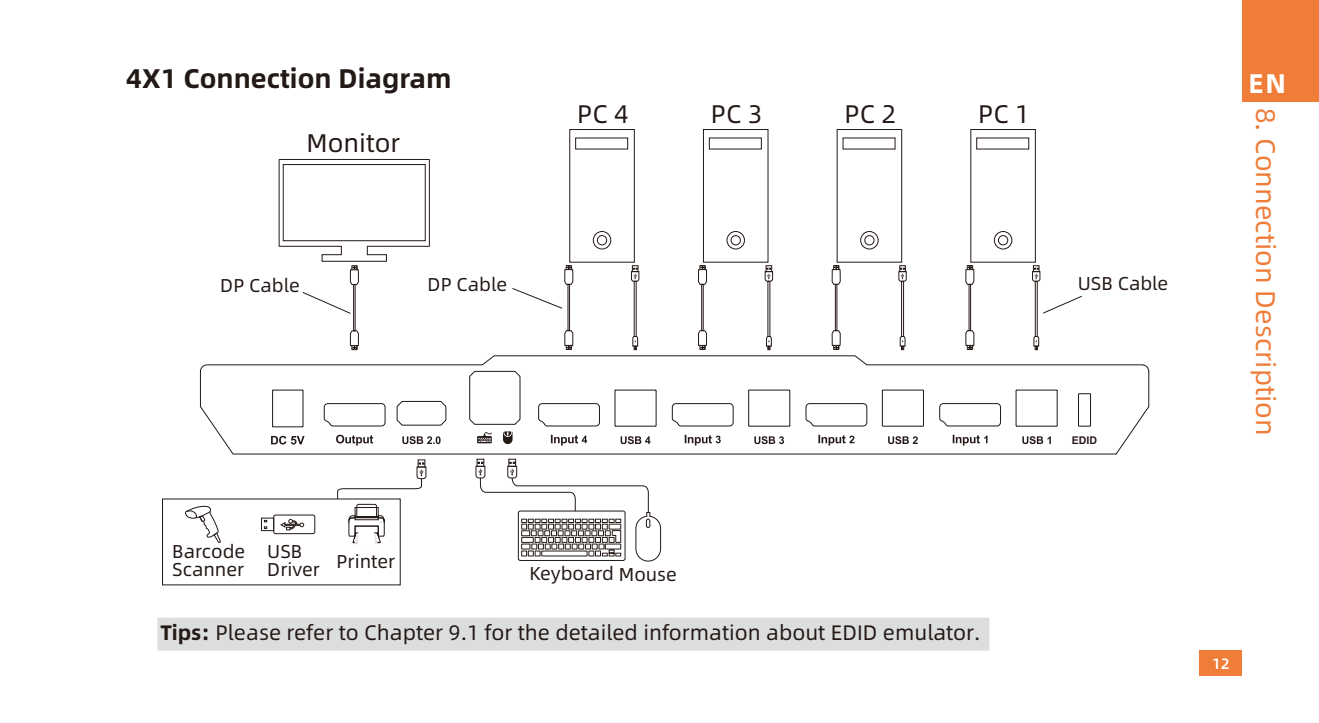
<style>
.page{position:relative;width:1319px;height:723px;background:#fff}
.page>*{position:absolute;margin:0;border:0;box-sizing:border-box;transform-origin:0 0}
.t1{font:27px "Alibaba Pu Hui Ti";color:#ef7c38}
.t2{font:700 27px "Alibaba Pu Hui Ti";color:#231916}
.t3{font:700 27px "Alibaba Pu Hui Ti";color:#fff}
.t4{font:25.5px "Alibaba Pu Hui Ti";color:#231916}
.t5{font:21px "Alibaba Pu Hui Ti";color:#231916}
.t6{font:18.6px/18px "Alibaba Pu Hui Ti";color:#231916}
.t7{font:500 15px "Alibaba Pu Hui Ti";color:#fff}
.t8{font:700 10.5px "Arial";color:#231916}
.s1{font-weight:700}
</style>
<div class="page">
<svg style="left:200px;top:355px;width:949px;height:100px"></svg>
<svg style="left:952px;top:435px;width:35px;height:10px"></svg>
<svg style="left:1022px;top:436px;width:28px;height:8px"></svg>
<svg style="left:402px;top:436px;width:38px;height:8px"></svg>
<svg style="left:336px;top:435px;width:37px;height:11px"></svg>
<svg style="left:477px;top:432px;width:15px;height:11px"></svg>
<svg style="left:503px;top:431px;width:9px;height:13px"></svg>
<svg style="left:818px;top:435px;width:36px;height:10px"></svg>
<svg style="left:684px;top:435px;width:36px;height:10px"></svg>
<svg style="left:754px;top:436px;width:30px;height:8px"></svg>
<svg style="left:551px;top:435px;width:36px;height:10px"></svg>
<svg style="left:620px;top:436px;width:30px;height:8px"></svg>
<svg style="left:888px;top:436px;width:29px;height:8px"></svg>
<svg style="left:271px;top:436px;width:33px;height:8px"></svg>
<svg style="left:323px;top:403px;width:62px;height:24px"></svg>
<svg style="left:468px;top:370px;width:53px;height:55px"></svg>
<hr style="left:272px;top:390px;width:1px;height:37px;background:#231916">
<hr style="left:272px;top:389px;width:31px;height:2px;background:#231916">
<hr style="left:272px;top:426px;width:31px;height:1px;background:#231916">
<hr style="left:302px;top:390px;width:1px;height:37px;background:#231916">
<svg style="left:396px;top:400px;width:51px;height:26px"></svg>
<hr style="left:655px;top:390px;width:1px;height:36px;background:#231916">
<hr style="left:615px;top:426px;width:41px;height:1px;background:#231916">
<hr style="left:615px;top:389px;width:41px;height:2px;background:#231916">
<hr style="left:614px;top:390px;width:1px;height:36px;background:#231916">
<hr style="left:789px;top:390px;width:1px;height:36px;background:#231916">
<hr style="left:748px;top:426px;width:41px;height:1px;background:#231916">
<hr style="left:748px;top:389px;width:41px;height:2px;background:#231916">
<hr style="left:748px;top:390px;width:1px;height:36px;background:#231916">
<hr style="left:922px;top:390px;width:1px;height:36px;background:#231916">
<hr style="left:882px;top:426px;width:41px;height:1px;background:#231916">
<hr style="left:882px;top:389px;width:41px;height:2px;background:#231916">
<hr style="left:881px;top:390px;width:1px;height:36px;background:#231916">
<hr style="left:1056px;top:390px;width:1px;height:36px;background:#231916">
<hr style="left:1015px;top:426px;width:41px;height:1px;background:#231916">
<hr style="left:1015px;top:389px;width:41px;height:2px;background:#231916">
<hr style="left:1015px;top:390px;width:1px;height:36px;background:#231916">
<svg style="left:538px;top:403px;width:62px;height:24px"></svg>
<svg style="left:805px;top:403px;width:62px;height:24px"></svg>
<svg style="left:938px;top:403px;width:63px;height:24px"></svg>
<svg style="left:671px;top:403px;width:62px;height:24px"></svg>
<div style="left:1077px;top:393px;width:13px;height:33px;border:1px solid #231916"></div>
<div style="left:508px;top:459px;width:8px;height:8px;border:1px solid #231916"></div>
<svg style="left:185px;top:505px;width:36px;height:38px"></svg>
<svg style="left:261px;top:514px;width:54px;height:20px"></svg>
<svg style="left:337px;top:462px;width:89px;height:88px"></svg>
<svg style="left:475px;top:462px;width:186px;height:100px"></svg>
<svg style="left:278px;top:159px;width:152px;height:191px"></svg>
<div style="left:632px;top:265px;width:6px;height:7px;border:1px solid #231916"></div>
<svg style="left:631px;top:268px;width:8px;height:82px"></svg>
<svg style="left:512px;top:265px;width:61px;height:85px"></svg>
<div style="left:157px;top:617px;width:833px;height:34px;background:#dcdddd"></div>
<div style="left:593px;top:231px;width:18px;height:18px;border:1px solid #231916;border-radius:50%"></div>
<div style="left:597px;top:235px;width:10px;height:10px;border:1px solid #231916;border-radius:50%"></div>
<div style="left:765px;top:265px;width:6px;height:7px;border:1px solid #231916"></div>
<svg style="left:764px;top:268px;width:9px;height:82px"></svg>
<svg style="left:697px;top:265px;width:10px;height:85px"></svg>
<div style="left:703px;top:129px;width:65px;height:133px;border:1px solid #231916"></div>
<div style="left:726px;top:231px;width:18px;height:18px;border:1px solid #231916;border-radius:50%"></div>
<div style="left:730px;top:235px;width:10px;height:10px;border:1px solid #231916;border-radius:50%"></div>
<div style="left:899px;top:265px;width:6px;height:7px;border:1px solid #231916"></div>
<svg style="left:898px;top:268px;width:8px;height:82px"></svg>
<svg style="left:831px;top:265px;width:9px;height:85px"></svg>
<div style="left:860px;top:231px;width:18px;height:18px;border:1px solid #231916;border-radius:50%"></div>
<div style="left:864px;top:235px;width:10px;height:10px;border:1px solid #231916;border-radius:50%"></div>
<div style="left:1032px;top:265px;width:7px;height:7px;border:1px solid #231916"></div>
<svg style="left:1032px;top:268px;width:50px;height:82px"></svg>
<svg style="left:965px;top:265px;width:9px;height:85px"></svg>
<div style="left:993px;top:231px;width:19px;height:18px;border:1px solid #231916;border-radius:50%"></div>
<div style="left:997px;top:235px;width:10px;height:10px;border:1px solid #231916;border-radius:50%"></div>
<div style="left:1241px;top:0;width:77px;height:102px;background:#ef7c38"></div>
<div style="left:1199px;top:651px;width:42px;height:25px;background:#ef7c38"></div>
<p class="t2" style="left:126px;top:65px;width:327px">4X1 Connection Diagram</p>
<p class="t3" style="left:1248px;top:70px;width:39px">EN</p>
<p class="t4" style="left:306px;top:130px;width:95px">Monitor</p>
<p class="t6" style="left:220px;top:277px;width:81px">DP Cable</p>
<p class="t4" style="left:577px;top:101px;width:53px">PC 4</p>
<p class="t4" style="left:710px;top:101px;width:53px">PC 3</p>
<p class="t4" style="left:844px;top:101px;width:53px">PC 2</p>
<p class="t4" style="left:978px;top:101px;width:53px">PC 1</p>
<p class="t1" style="left:1278px;top:108px;width:329px;rotate:90deg">8. Connection Description</p>
<p class="t6" style="left:427px;top:275px;width:81px">DP Cable</p>
<p class="t6" style="left:1077px;top:274px;width:92px">USB Cable</p>
<p class="t8" style="left:1071px;top:436px;width:27px">EDID</p>
<p class="t6" style="left:172px;top:543px;width:75px">Barcode<br>Scanner</p>
<p class="t6" style="left:267px;top:543px;width:54px">USB<br>Driver</p>
<p class="t6" style="left:336px;top:552px;width:60px">Printer</p>
<p class="t6" style="left:529px;top:564px;width:149px">Keyboard Mouse</p>
<p class="t5" style="left:161px;top:622px;width:821px"><span class="s1">Tips:</span> Please refer to Chapter 9.1 for the detailed information about EDID emulator.</p>
<p class="t7" style="left:1211px;top:656px;width:19px">12</p>
</div>
